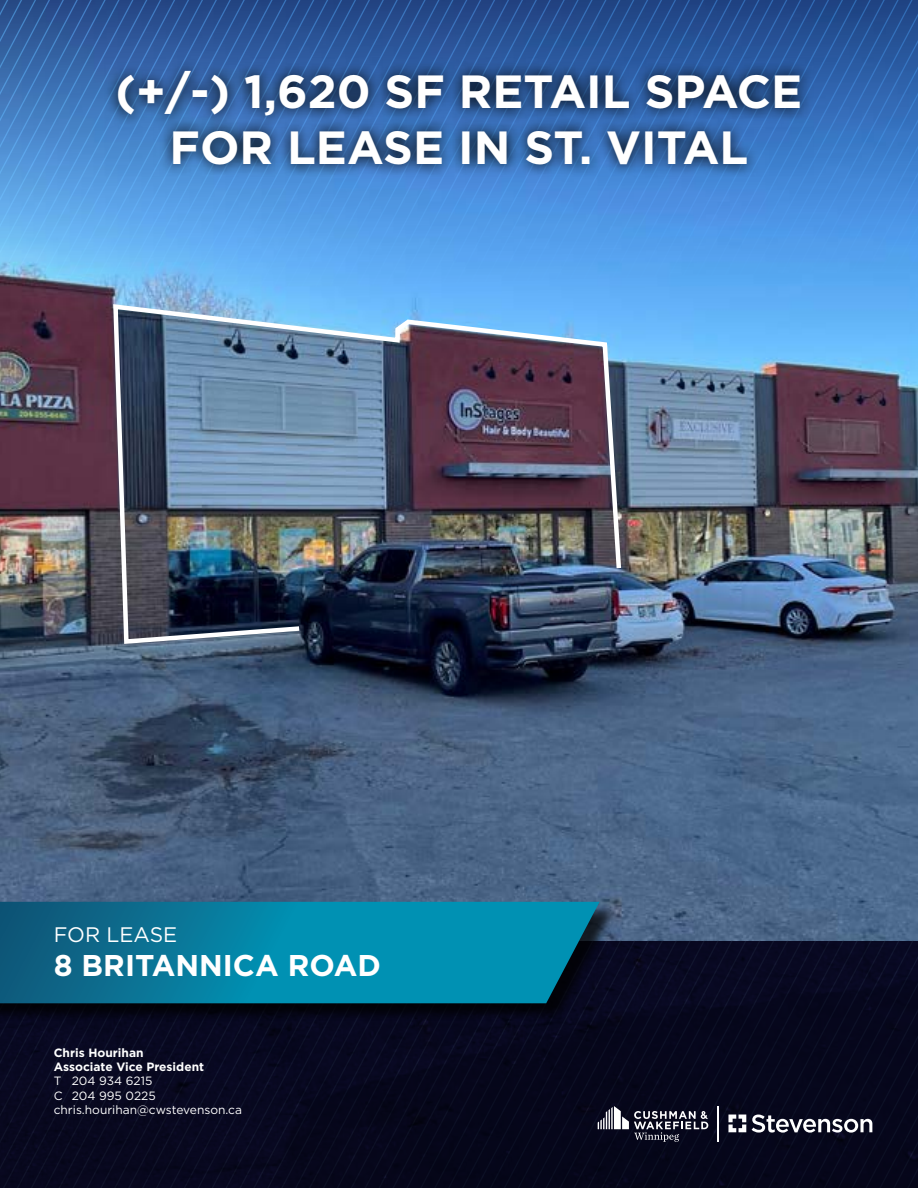
<style>
.page{position:relative;width:918px;height:1188px;background:#fff}
.page>*{position:absolute;margin:0;border:0;box-sizing:border-box;transform-origin:0 0}
.t1{font:700 46.5px/55.8px "Gotham";color:#fff;text-align:center}
.t2{font:700 30px "Gotham";color:#fff}
.t3{font:21px "Gotham";color:#fff}
.t4{font:12px/14.4px "Gotham";color:#fff}
.t5{font:700 12px/14.4px "Gotham";color:#fff}
</style>
<div class="page">
<img style="left:0;top:296px;width:918px;height:645px">
<div style="left:0;top:941px;width:918px;height:247px;background:#07071d"></div>
<svg style="left:0;top:0;width:918px;height:296px;background:#4886cc"></svg>
<svg style="left:598px;top:1106px;width:110px;height:36px;background:#404050"></svg>
<svg style="left:752px;top:1115px;width:120px;height:18px"></svg>
<svg style="left:728px;top:1115px;width:18px;height:17px"></svg>
<hr style="left:718px;top:1106px;width:1px;height:35px;background:#fff">
<svg style="left:104px;top:57px;width:710px;height:120px;background:#2f5c97"></svg>
<div style="left:0;top:904px;width:618px;height:117px;background:#000;opacity:.75"></div>
<svg style="left:0;top:902px;width:600px;height:101px;background:#047d9e"></svg>
<img style="left:111px;top:302px;width:513px;height:344px">
<h1 class="t1" style="left:115px;top:64px;width:688px">(+/-) 1,620 SF RETAIL SPACE<br>FOR LEASE IN ST. VITAL</h1>
<h3 class="t3" style="left:54px;top:921px;width:125px">FOR LEASE</h3>
<h2 class="t2" style="left:54px;top:945px;width:329px">8 BRITANNICA ROAD</h2>
<p class="t5" style="left:54px;top:1045px;width:152px">Chris Hourihan<br>Associate Vice President</p>
<p class="t4" style="left:54px;top:1074px;width:190px">T 204 934 6215<br>C 204 995 0225 chris.hourihan@cwstevenson.ca</p>
</div>
